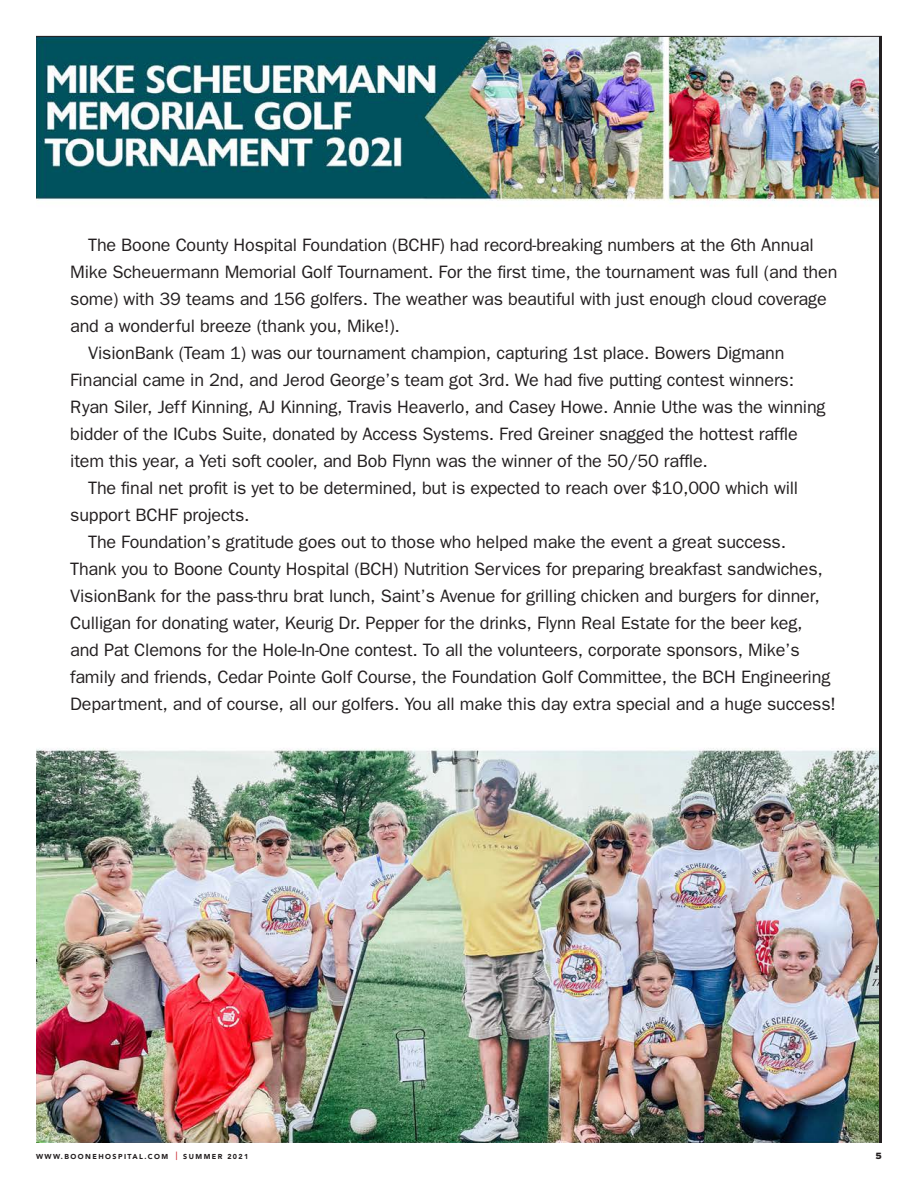
<style>
.page{position:relative;width:918px;height:1188px;background:#fff}
.page>*{position:absolute;margin:0;border:0;box-sizing:border-box;transform-origin:0 0}
.t1{font:18px/27px "Franklin Gothic";letter-spacing:-.01em;color:#231f20}
.t2{font:900 9px "Interstate";color:#231f20}
.t3{font:900 7.2px "Avenir";letter-spacing:.2em;color:#231f20}
.s1{font-family:"Berkeley";font-weight:500;font-size:10.5px;color:#c4121a}
</style>
<div class="page">
<img style="left:36px;top:37px;width:843px;height:1106px">
<hr style="left:879px;top:36px;width:3px;height:1107px;background:#231f20">
<hr style="left:36px;top:36px;width:846px;height:1px;background:#231f20">
<p class="t1" style="left:70px;top:231px;width:769px;text-indent:18px">The Boone County Hospital Foundation (BCHF) had record-breaking numbers at the 6th Annual Mike Scheuermann Memorial Golf Tournament. For the first time, the tournament was full (and then some) with 39 teams and 156 golfers. The weather was beautiful with just enough cloud coverage and a wonderful breeze (thank you, Mike!).</p>
<p class="t1" style="left:70px;top:339px;width:757px;text-indent:18px">VisionBank (Team 1) was our tournament champion, capturing 1st place. Bowers Digmann Financial came in 2nd, and Jerod George’s team got 3rd. We had five putting contest winners:<br>Ryan Siler, Jeff Kinning, AJ Kinning, Travis Heaverlo, and Casey Howe. Annie Uthe was the winning bidder of the ICubs Suite, donated by Access Systems. Fred Greiner snagged the hottest raffle item this year, a Yeti soft cooler, and Bob Flynn was the winner of the 50/50 raffle.</p>
<p class="t1" style="left:70px;top:474px;width:730px;text-indent:18px">The final net profit is yet to be determined, but is expected to reach over $10,000 which will support BCHF projects.</p>
<p class="t1" style="left:88px;top:528px;width:699px">The Foundation’s gratitude goes out to those who helped make the event a great success.</p>
<p class="t1" style="left:70px;top:555px;width:767px">Thank you to Boone County Hospital (BCH) Nutrition Services for preparing breakfast sandwiches, VisionBank for the pass-thru brat lunch, Saint’s Avenue for grilling chicken and burgers for dinner, Culligan for donating water, Keurig Dr. Pepper for the drinks, Flynn Real Estate for the beer keg,<br>and Pat Clemons for the Hole-In-One contest. To all the volunteers, corporate sponsors, Mike’s family and friends, Cedar Pointe Golf Course, the Foundation Golf Committee, the BCH Engineering Department, and of course, all our golfers. You all make this day extra special and a huge success!</p>
<p class="t3" style="left:36px;top:1152px;width:214px">WWW.BOONEHOSPITAL.COM <span class="s1">|</span> SUMMER 2021</p>
<p class="t2" style="left:876px;top:1151px;width:8px">5</p>
</div>
